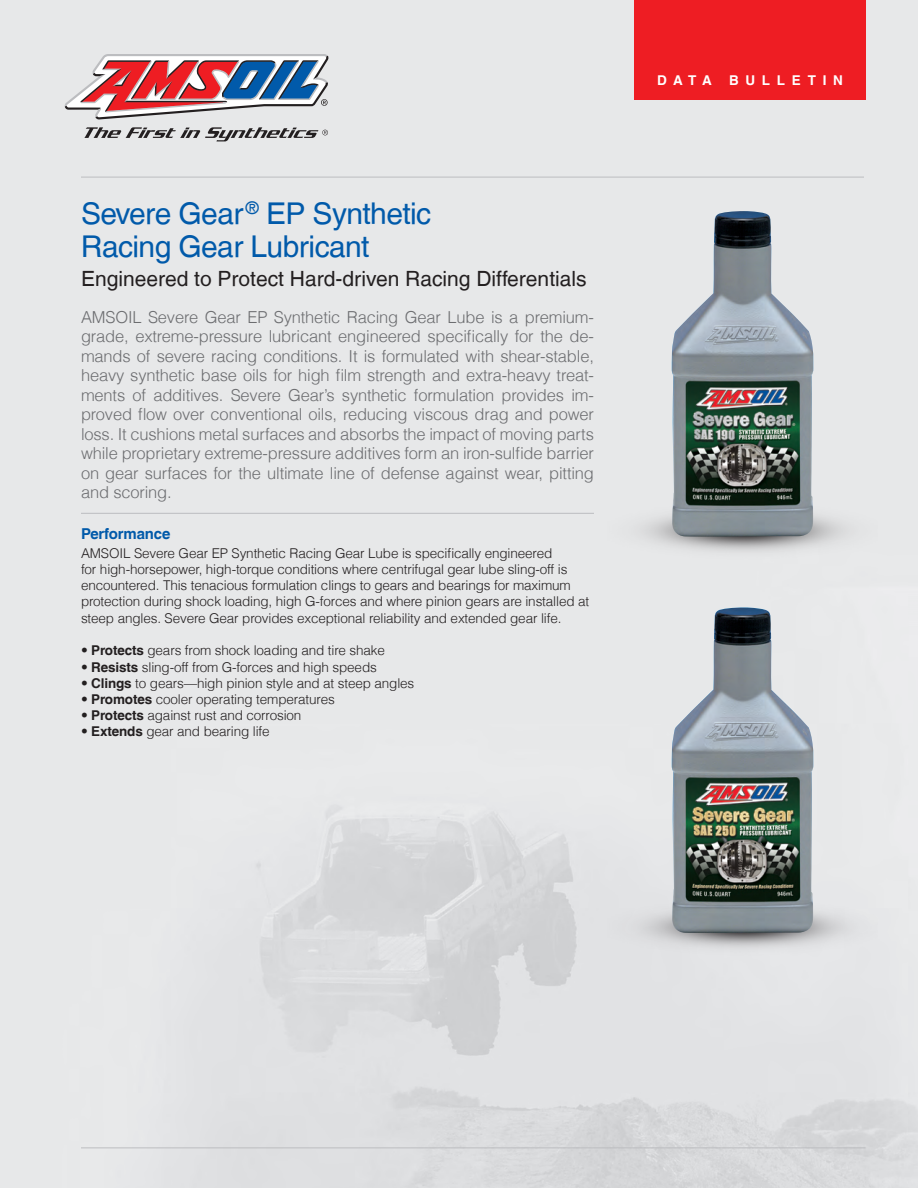
<style>
.page{position:relative;width:918px;height:1188px;background:#fff}
.page>*{position:absolute;margin:0;border:0;box-sizing:border-box;transform-origin:0 0}
.t1{font:30px/33px "Helvetica LT";letter-spacing:-.02em;color:#015aaa}
.t2{font:21px "Helvetica LT";color:#231f20}
.t3{font:300 16.5px/19.5px "Helvetica LT";letter-spacing:-.01em;color:#6c6d70;text-align:justify}
.t4{font:700 15px "Helvetica LT";letter-spacing:-.01em;color:#015aaa}
.t5{font:300 13.5px/16.2px "Helvetica LT";letter-spacing:-.01em;color:#231f20}
.t6{font:700 13.5px "Helvetica LT";letter-spacing:.5em;color:#fff}
.s1{font-weight:700}
</style>
<div class="page">
<hr style="left:81px;top:513px;width:513px;height:1px;background:#bcbdc0">
<hr style="left:81px;top:1148px;width:785px;height:1px;background:#bcbdc0">
<hr style="left:81px;top:177px;width:783px;height:1px;background:#bcbdc0">
<div style="left:634px;top:0;width:232px;height:100px;background:#ee1d23"></div>
<svg style="left:65px;top:54px;width:264px;height:66px"></svg>
<svg style="left:84px;top:127px;width:244px;height:14px;background:#aaa9aa"></svg>
<img style="left:608px;top:490px;width:270px;height:86px">
<img style="left:672px;top:211px;width:141px;height:326px">
<img style="left:608px;top:886px;width:270px;height:86px">
<img style="left:672px;top:607px;width:141px;height:326px">
<h1 class="t1" style="left:81px;top:197px;width:352px">Severe Gear <sup>®</sup> EP Synthetic<br>Racing Gear Lubricant</h1>
<h2 class="t2" style="left:81px;top:266px;width:507px">Engineered to Protect Hard-driven Racing Differentials</h2>
<p class="t3" style="left:81px;top:307px;width:515px">AMSOIL Severe Gear EP Synthetic Racing Gear Lube is a premium&shy;grade, extreme-pressure lubricant engineered specifically for the de&shy;mands of severe racing conditions. It is formulated with shear-stable, heavy synthetic base oils for high film strength and extra-heavy treat&shy;ments of additives. Severe Gear’s synthetic formulation provides im&shy;proved flow over conventional oils, reducing viscous drag and power loss. It cushions metal surfaces and absorbs the impact of moving parts while proprietary extreme-pressure additives form an iron-sulfide barrier on gear surfaces for the ultimate line of defense against wear, pitting and scoring.</p>
<p class="t4" style="left:81px;top:524px;width:91px">Performance</p>
<p class="t5" style="left:81px;top:545px;width:510px">AMSOIL Severe Gear EP Synthetic Racing Gear Lube is specifically engineered<br>for high-horsepower, high-torque conditions where centrifugal gear lube sling-off is encountered. This tenacious formulation clings to gears and bearings for maximum protection during shock loading, high G-forces and where pinion gears are installed at steep angles. Severe Gear provides exceptional reliability and extended gear life.</p>
<p class="t5" style="left:81px;top:642px;width:305px">• <span class="s1">Protects</span> gears from shock loading and tire shake</p>
<p class="t5" style="left:81px;top:659px;width:297px">• <span class="s1">Resists</span> sling-off from G-forces and high speeds</p>
<p class="t5" style="left:81px;top:675px;width:335px">• <span class="s1">Clings</span> to gears—high pinion style and at steep angles</p>
<p class="t5" style="left:81px;top:691px;width:255px">• <span class="s1">Promotes</span> cooler operating temperatures</p>
<p class="t5" style="left:81px;top:707px;width:222px">• <span class="s1">Protects</span> against rust and corrosion</p>
<p class="t5" style="left:81px;top:723px;width:190px">• <span class="s1">Extends</span> gear and bearing life</p>
<p class="t6" style="left:657px;top:72px;width:56px">DATA</p>
<p class="t6" style="left:729px;top:72px;width:115px">BULLETIN</p>
</div>
